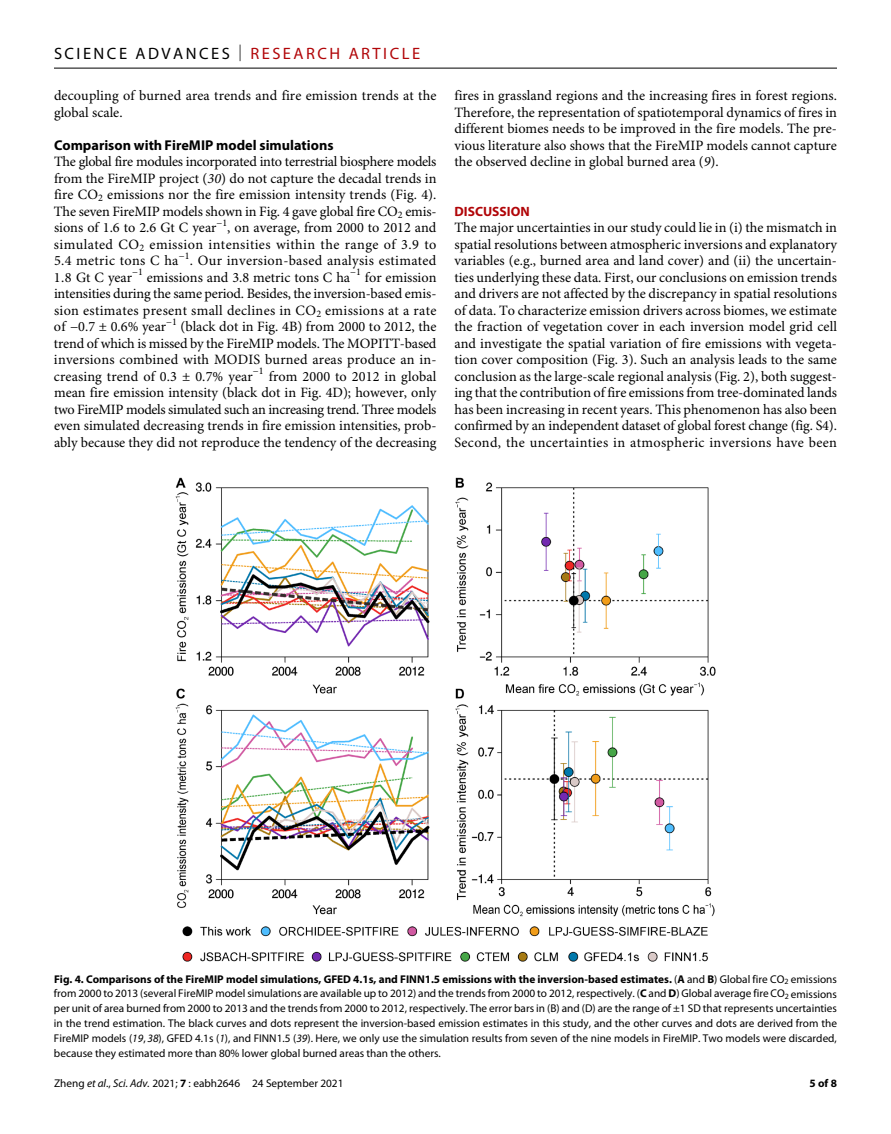
<style>
.page{position:relative;width:891px;height:1134px;background:#fff}
.page>*{position:absolute;margin:0;border:0;box-sizing:border-box;transform-origin:0 0}
.t1{font:16.5px "Myriad Pro";letter-spacing:.15em;color:#000}
.t2{font:14.25px/16.5px "Minion Pro";color:#000;text-align:justify}
.t3{font:700 14.25px "Myriad Pro";color:#000}
.t4{font:700 13.5px "Myriad Pro";color:#b10508}
.t5{font:11.25px/15px "Myriad Pro";color:#000;text-align:justify}
.t6{font:700 11.25px "Myriad Pro";color:#000}
.s1{font-weight:300}
.s2{color:#b10508}
.s3{font-style:italic}
.s4{font-weight:700}
</style>
<div class="page">
<hr style="left:54px;top:68px;width:783px;height:1px;background:#000">
<img style="left:176px;top:478px;width:539px;height:483px">
<p class="t1" style="left:54px;top:40px;width:368px">SCIENCE ADVANCES <span class="s1">|</span> <span class="s2">RESEARCH ARTICLE</span></p>
<p class="t2" style="left:54px;top:89px;width:384px">decoupling of burned area trends and fire emission trends at the global scale.</p>
<p class="t3" style="left:54px;top:133px;width:281px">Comparison with FireMIP model simulations</p>
<p class="t2" style="left:54px;top:155px;width:384px">The global fire modules incorporated into terrestrial biosphere models from the FireMIP project (<span class="s3">30</span>) do not capture the decadal trends in fire CO<sub>2</sub> emissions nor the fire emission intensity trends (Fig. 4).<br>The seven FireMIP models shown in Fig. 4 gave global fire CO<sub>2</sub> emis&shy;sions of 1.6 to 2.6 Gt C year<sup>−1</sup>, on average, from 2000 to 2012 and simulated CO<sub>2</sub> emission intensities within the range of 3.9 to 5.4 metric tons C ha<sup>−1</sup>. Our inversion-based analysis estimated 1.8 Gt C year<sup>−1</sup> emissions and 3.8 metric tons C ha<sup>−1</sup> for emission intensities during the same period. Besides, the inversion-based emis&shy;sion estimates present small declines in CO<sub>2</sub> emissions at a rate of −0.7 ± 0.6% year<sup>−1</sup> (black dot in Fig. 4B) from 2000 to 2012, the trend of which is missed by the FireMIP models. The MOPITT-based inversions combined with MODIS burned areas produce an in&shy;creasing trend of 0.3 ± 0.7% year<sup>−1</sup> from 2000 to 2012 in global mean fire emission intensity (black dot in Fig. 4D); however, only two FireMIP models simulated such an increasing trend. Three models even simulated decreasing trends in fire emission intensities, prob&shy;ably because they did not reproduce the tendency of the decreasing</p>
<p class="t2" style="left:454px;top:89px;width:384px">fires in grassland regions and the increasing fires in forest regions.<br>Therefore, the representation of spatiotemporal dynamics of fires in different biomes needs to be improved in the fire models. The pre&shy;vious literature also shows that the FireMIP models cannot capture the observed decline in global burned area (<span class="s3">9</span>).</p>
<p class="t4" style="left:454px;top:200px;width:77px">DISCUSSION</p>
<p class="t2" style="left:454px;top:221px;width:384px">The major uncertainties in our study could lie in (i) the mismatch in spatial resolutions between atmospheric inversions and explanatory variables (e.g., burned area and land cover) and (ii) the uncertain&shy;ties underlying these data. First, our conclusions on emission trends and drivers are not affected by the discrepancy in spatial resolutions of data. To characterize emission drivers across biomes, we estimate the fraction of vegetation cover in each inversion model grid cell and investigate the spatial variation of fire emissions with vegeta&shy;tion cover composition (Fig. 3). Such an analysis leads to the same conclusion as the large-scale regional analysis (Fig. 2), both suggest&shy;ing that the contribution of fire emissions from tree-dominated lands has been increasing in recent years. This phenomenon has also been confirmed by an independent dataset of global forest change (fig. S4).<br>Second, the uncertainties in atmospheric inversions have been</p>
<p class="t5" style="left:54px;top:971px;width:785px"><span class="s4">Fig. 4. Comparisons of the FireMIP model simulations, GFED 4.1s, and FINN1.5 emissions with the inversion-based estimates.</span> (<span class="s4">A</span> and <span class="s4">B</span>) Global fire CO<sub>2</sub> emissions from 2000 to 2013 (several FireMIP model simulations are available up to 2012) and the trends from 2000 to 2012, respectively. (<span class="s4">C</span> and <span class="s4">D</span>) Global average fire CO<sub>2</sub> emissions per unit of area burned from 2000 to 2013 and the trends from 2000 to 2012, respectively. The error bars in (B) and (D) are the range of ±1 SD that represents uncertainties in the trend estimation. The black curves and dots represent the inversion-based emission estimates in this study, and the other curves and dots are derived from the FireMIP models (<span class="s3">19</span>, <span class="s3">38</span>), GFED 4.1s (<span class="s3">1</span>), and FINN1.5 (<span class="s3">39</span>). Here, we only use the simulation results from seven of the nine models in FireMIP. Two models were discarded, because they estimated more than 80% lower global burned areas than the others.</p>
<p class="t5" style="left:54px;top:1076px;width:291px">Zheng <span class="s3">et al</span>., <span class="s3">Sci. Adv.</span> 2021; <span class="s4">7</span> : eabh2646 24 September 2021</p>
<p class="t6" style="left:810px;top:1074px;width:29px">5 of 8</p>
</div>
